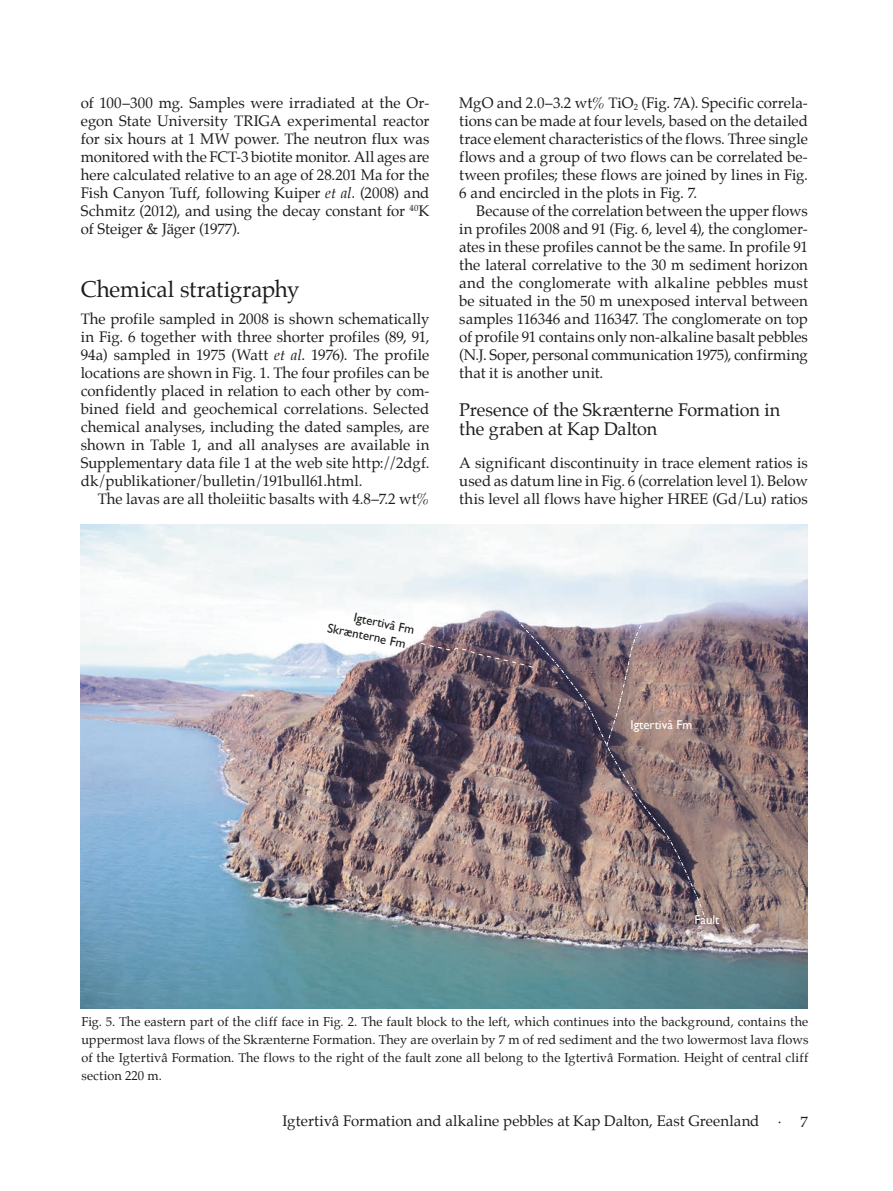
<style>
.page{position:relative;width:893px;height:1191px;background:#fff}
.page>*{position:absolute;margin:0;border:0;box-sizing:border-box;transform-origin:0 0}
.t1{font:22.5px "Palatino";letter-spacing:-.01em;color:#1d1d1b}
.t2{font:18px/19.5px "Palatino";letter-spacing:-.01em;color:#1d1d1b}
.t3{font:15px/18px "Palatino";color:#1d1d1b;text-align:justify}
.t4{font:12.75px/18px "Palatino";letter-spacing:.01em;color:#1d1d1b;text-align:justify}
.t5{font:12.75px "Gill Sans";color:#1d1d1b}
.t6{font:12.75px "Gill Sans";color:#fff}
.s1{font-style:italic}
</style>
<div class="page">
<img style="left:81px;top:524px;width:727px;height:484px">
<svg style="left:417px;top:642px;width:102px;height:26px;background:#6e5b67"></svg>
<svg style="left:519px;top:622px;width:187px;height:297px;background:#836f73"></svg>
<p class="t3" style="left:81px;top:94px;width:350px">of 100–300 mg. Samples were irradiated at the Or&shy;egon State University TRIGA experimental reactor for six hours at 1 MW power. The neutron flux was monitored with the FCT-3 biotite monitor. All ages are here calculated relative to an age of 28.201 Ma for the Fish Canyon Tuff, following Kuiper <span class="s1">et al.</span> (2008) and Schmitz (2012), and using the decay constant for <sup>40</sup>K of Steiger &amp; Jäger (1977).</p>
<h1 class="t1" style="left:81px;top:271px;width:220px">Chemical stratigraphy</h1>
<p class="t3" style="left:81px;top:310px;width:350px">The profile sampled in 2008 is shown schematically in Fig. 6 together with three shorter profiles (89, 91, 94a) sampled in 1975 (Watt <span class="s1">et al</span>. 1976). The profile locations are shown in Fig. 1. The four profiles can be confidently placed in relation to each other by com&shy;bined field and geochemical correlations. Selected chemical analyses, including the dated samples, are shown in Table 1, and all analyses are available in Supplementary data file 1 at the web site http://2dgf. dk/publikationer/bulletin/191bull61.html.</p>
<p class="t3" style="left:98px;top:490px;width:333px">The lavas are all tholeiitic basalts with 4.8–7.2 wt%</p>
<p class="t3" style="left:459px;top:94px;width:350px">MgO and 2.0–3.2 wt% TiO<sub>2</sub> (Fig. 7A). Specific correla&shy;tions can be made at four levels, based on the detailed trace element characteristics of the flows. Three single flows and a group of two flows can be correlated be&shy;tween profiles; these flows are joined by lines in Fig.<br>6 and encircled in the plots in Fig. 7.</p>
<p class="t3" style="left:459px;top:202px;width:350px;text-indent:17px">Because of the correlation between the upper flows in profiles 2008 and 91 (Fig. 6, level 4), the conglomer&shy;ates in these profiles cannot be the same. In profile 91 the lateral correlative to the 30 m sediment horizon and the conglomerate with alkaline pebbles must be situated in the 50 m unexposed interval between samples 116346 and 116347. The conglomerate on top of profile 91 contains only non-alkaline basalt pebbles (N.J. Soper, personal communication 1975), confirming that it is another unit.</p>
<p class="t2" style="left:459px;top:400px;width:323px">Presence of the Skrænterne Formation in the graben at Kap Dalton</p>
<p class="t3" style="left:459px;top:454px;width:350px">A significant discontinuity in trace element ratios is used as datum line in Fig. 6 (correlation level 1). Below this level all flows have higher HREE (Gd/Lu) ratios</p>
<p class="t5" style="left:355px;top:610px;width:63px;rotate:12deg">Igtertivâ Fm</p>
<p class="t5" style="left:329px;top:620px;width:81px;rotate:12deg">Skrænterne Fm</p>
<p class="t6" style="left:630px;top:717px;width:63px">Igtertivâ Fm</p>
<p class="t6" style="left:695px;top:912px;width:26px">Fault</p>
<p class="t4" style="left:81px;top:1013px;width:728px">Fig. 5. The eastern part of the cliff face in Fig. 2. The fault block to the left, which continues into the background, contains the uppermost lava flows of the Skrænterne Formation. They are overlain by 7 m of red sediment and the two lowermost lava flows of the Igtertivâ Formation. The flows to the right of the fault zone all belong to the Igtertivâ Formation. Height of central cliff section 220 m.</p>
<p class="t3" style="left:283px;top:1112px;width:501px">Igtertivâ Formation and alkaline pebbles at Kap Dalton, East Greenland ·</p>
<p class="t3" style="left:800px;top:1113px;width:9px">7</p>
</div>
